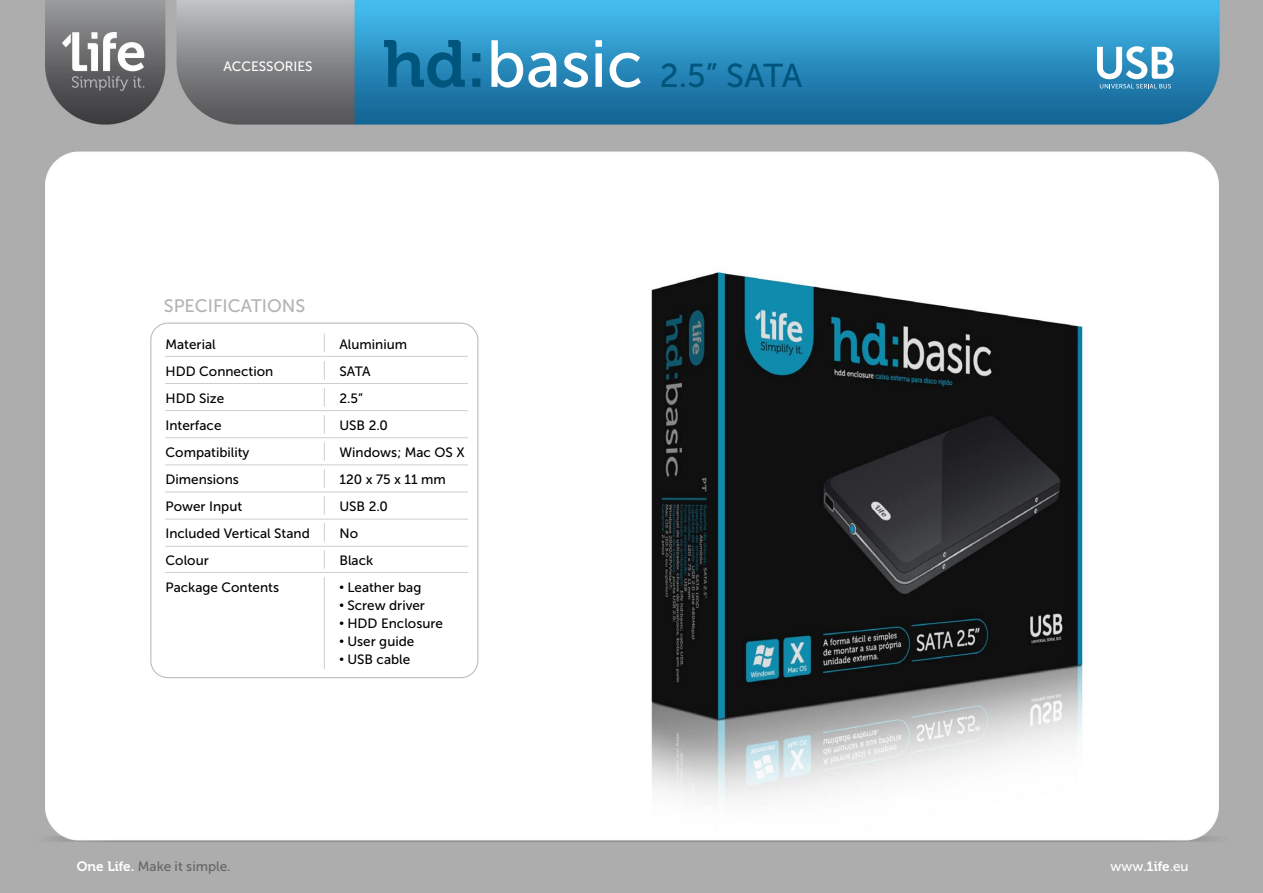
<style>
.page{position:relative;width:1263px;height:893px;background:#fff}
.page>*{position:absolute;margin:0;border:0;box-sizing:border-box;transform-origin:0 0}
.t1{font:33px "Museo Sans 500";color:#00557c}
.t2{font:18px "Museo Sans 500";color:#b1b3b4}
.t3{font:13.5px/27px "Museo Sans 500";color:#000}
.t4{font:13.5px "Museo Sans 500";color:#fff}
.t5{font:13.5px "Museo Sans 500";color:#646567}
.s1{font-family:"Museo 700";font-size:66px}
.s2{font-size:66px;color:#fff}
.s3{font-family:"Akzidenz Grotesk BE"}
.s4{font-family:"Museo 700";color:#fff}
.s5{font-family:"Museo 700"}
</style>
<div class="page">
<img style="left:0;top:0;width:1263px;height:893px">
<svg style="left:1097px;top:46px;width:77px;height:42px"></svg>
<img style="left:519px;top:188px;width:633px;height:643px">
<div style="left:150px;top:323px;width:328px;height:355px;border:1px solid #bcbdbf;border-radius:17px"></div>
<hr style="left:165px;top:356px;width:303px;height:1px;background:#cdcecf">
<hr style="left:165px;top:383px;width:303px;height:1px;background:#cdcecf">
<hr style="left:165px;top:410px;width:303px;height:1px;background:#cdcecf">
<hr style="left:165px;top:437px;width:303px;height:1px;background:#cdcecf">
<hr style="left:165px;top:465px;width:303px;height:1px;background:#cdcecf">
<hr style="left:165px;top:492px;width:303px;height:1px;background:#cdcecf">
<hr style="left:165px;top:519px;width:303px;height:1px;background:#cdcecf">
<hr style="left:165px;top:546px;width:303px;height:1px;background:#cdcecf">
<svg style="left:324px;top:361px;width:1px;height:19px"></svg>
<svg style="left:324px;top:334px;width:1px;height:18px"></svg>
<svg style="left:324px;top:388px;width:1px;height:19px"></svg>
<svg style="left:324px;top:415px;width:1px;height:19px"></svg>
<svg style="left:324px;top:442px;width:1px;height:19px"></svg>
<svg style="left:324px;top:469px;width:1px;height:19px"></svg>
<svg style="left:324px;top:496px;width:1px;height:19px"></svg>
<svg style="left:324px;top:523px;width:1px;height:19px"></svg>
<svg style="left:324px;top:550px;width:1px;height:19px"></svg>
<hr style="left:165px;top:572px;width:303px;height:1px;background:#cdcecf">
<hr style="left:324px;top:577px;width:1px;height:92px;background:#cdcecf">
<p class="t4" style="left:223px;top:59px;width:91px">ACCESSORIES</p>
<h1 class="t1" style="left:383px;top:57px;width:421px"><span class="s1">hd:</span><span class="s2">basic</span> 2.5” SATA</h1>
<h2 class="t2" style="left:164px;top:295px;width:143px">SPECIFICATIONS</h2>
<p class="t3" style="left:166px;top:331px;width:146px">Material<br>HDD Connection<br>HDD Size<br>Interface<br>Compatibility<br>Dimensions<br>Power Input<br>Included Vertical Stand<br>Colour<br>Package Contents</p>
<p class="t3" style="left:339px;top:331px;width:127px">Aluminium<br>SATA<br>2.5”<br>USB 2.0<br>Windows; Mac OS X<br>120 x 75 x 11 mm<br>USB 2.0<br>No<br>Black</p>
<p class="t3" style="left:339px;top:574px;width:83px"><span class="s3">•</span> Leather bag</p>
<p class="t3" style="left:339px;top:592px;width:87px"><span class="s3">•</span> Screw driver</p>
<p class="t3" style="left:339px;top:610px;width:105px"><span class="s3">•</span> HDD Enclosure</p>
<p class="t3" style="left:339px;top:628px;width:76px"><span class="s3">•</span> User guide</p>
<p class="t3" style="left:339px;top:646px;width:72px"><span class="s3">•</span> USB cable</p>
<p class="t5" style="left:77px;top:859px;width:155px"><span class="s4">One Life.</span> Make it simple.</p>
<p class="t4" style="left:1110px;top:859px;width:80px">www.<span class="s5">1ife</span>.eu</p>
</div>
